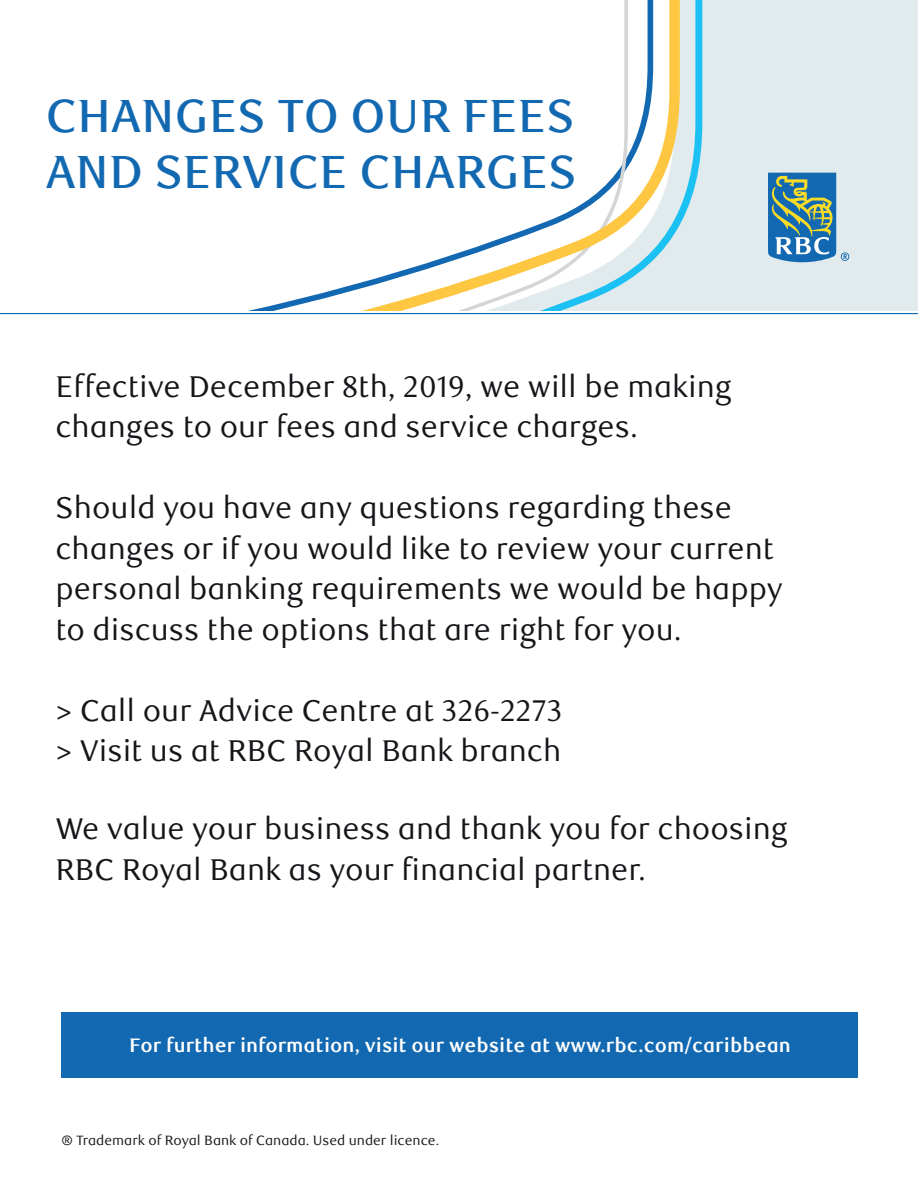
<style>
.page{position:relative;width:918px;height:1188px;background:#fff}
.page>*{position:absolute;margin:0;border:0;box-sizing:border-box;transform-origin:0 0}
.t1{font:500 46.5px/55.8px "RBC Text";color:#1369b1}
.t2{font:30px/40.5px "RBC Text";color:#18151a}
.t3{font:700 19.5px "RBC Text";color:#fff}
.t4{font:13.5px "RBC Text";color:#18151a}
</style>
<div class="page">
<div style="left:62px;top:1012px;width:796px;height:66px;background:#1369b1"></div>
<div style="left:93px;top:0;width:825px;height:311px;background:#dfe9eb"></div>
<svg style="left:680px;top:0;width:22px;height:224px"></svg>
<svg style="left:93px;top:0;width:587px;height:311px;fill:#fff"></svg>
<svg style="left:768px;top:173px;width:81px;height:89px"></svg>
<hr style="left:0;top:313px;width:918px;height:1px;background:#1369b1">
<h1 class="t1" style="left:46px;top:89px;width:532px">CHANGES TO OUR FEES<br>AND SERVICE CHARGES</h1>
<p class="t2" style="left:55px;top:367px;width:678px">Effective December 8th, 2019, we will be making changes to our fees and service charges.</p>
<p class="t2" style="left:55px;top:488px;width:729px">Should you have any questions regarding these changes or if you would like to review your current personal banking requirements we would be happy to discuss the options that are right for you.</p>
<p class="t2" style="left:55px;top:691px;width:509px">&gt; Call our Advice Centre at 326-2273 &gt; Visit us at RBC Royal Bank branch</p>
<p class="t2" style="left:55px;top:809px;width:734px">We value your business and thank you for choosing<br>RBC Royal Bank as your financial partner.</p>
<p class="t3" style="left:129px;top:1033px;width:663px">For further information, visit our website at www.rbc.com/caribbean</p>
<p class="t4" style="left:62px;top:1132px;width:379px">® Trademark of Royal Bank of Canada. Used under licence.</p>
</div>
